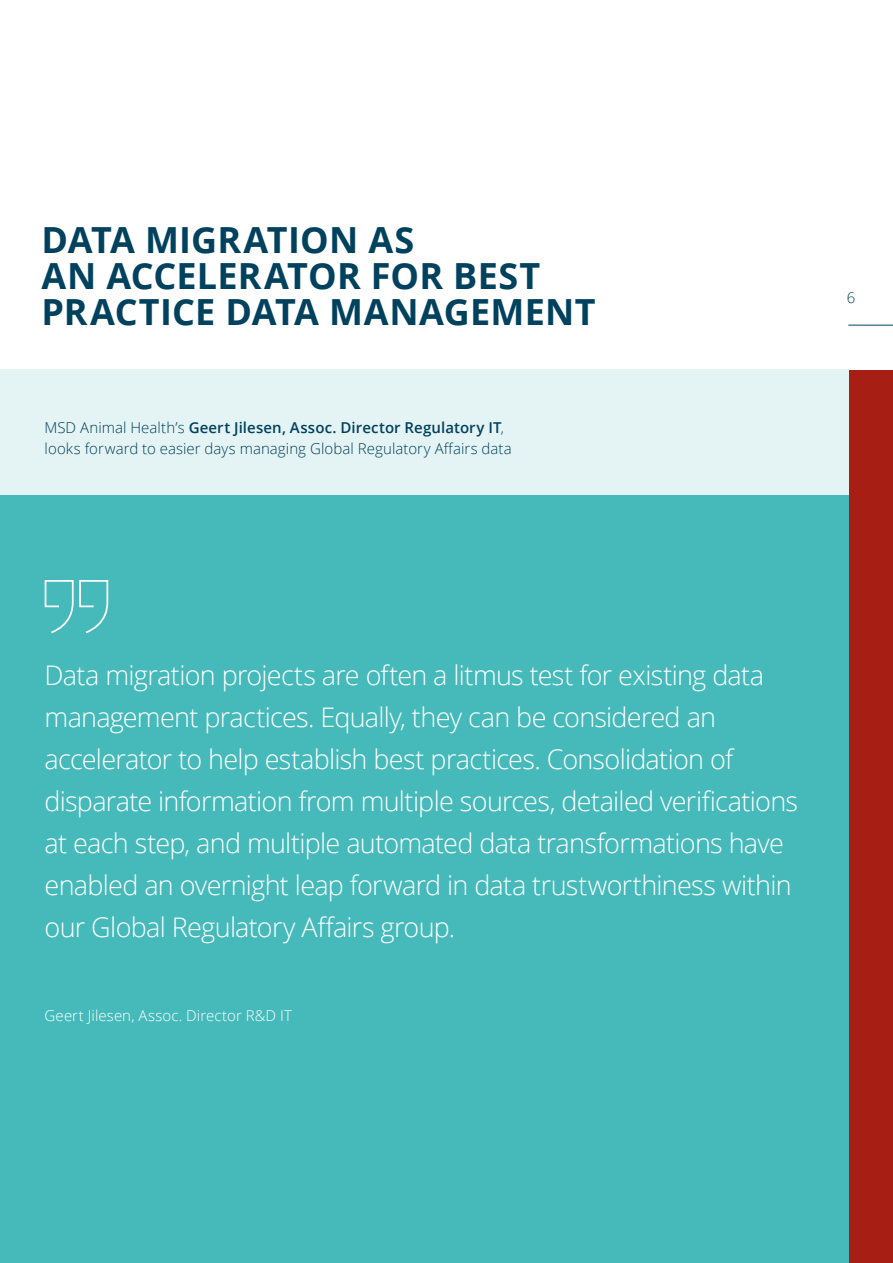
<style>
.page{position:relative;width:893px;height:1263px;background:#fff}
.page>*{position:absolute;margin:0;border:0;box-sizing:border-box;transform-origin:0 0}
.t1{font:700 36px/36px "Open Sans";letter-spacing:.005em;color:#00415e}
.t2{font:300 27px/42px "Open Sans";letter-spacing:-.025em;color:#fff}
.t3{font:300 15px/21px "Open Sans";letter-spacing:.005em;color:#00415e}
.t4{font:300 15px "Open Sans";letter-spacing:.01em;color:#fff}
.s1{font-weight:600}
</style>
<div class="page">
<div style="left:848px;top:370px;width:45px;height:893px;background:#a71e15"></div>
<hr style="left:848px;top:325px;width:45px;height:1px;background:#00415e">
<div style="left:0;top:370px;width:848px;height:126px;background:#e4f3f3"></div>
<div style="left:0;top:496px;width:848px;height:767px;background:#46baba"></div>
<svg style="left:45px;top:580px;width:63px;height:53px"></svg>
<h1 class="t1" style="left:41px;top:221px;width:556px">DATA MIGRATION AS<br>AN ACCELERATOR FOR BEST<br>PRACTICE DATA MANAGEMENT</h1>
<p class="t3" style="left:45px;top:417px;width:469px">MSD Animal Health’s <span class="s1">Geert Jilesen, Assoc. Director Regulatory IT</span>, looks forward to easier days managing Global Regulatory Affairs data</p>
<p class="t3" style="left:847px;top:286px;width:10px">6</p>
<p class="t2" style="left:45px;top:653px;width:755px">Data migration projects are often a litmus test for existing data management practices. Equally, they can be considered an accelerator to help establish best practices. Consolidation of disparate information from multiple sources, detailed verifications at each step, and multiple automated data transformations have enabled an overnight leap forward in data trustworthiness within our Global Regulatory Affairs group.</p>
<p class="t4" style="left:45px;top:1005px;width:249px">Geert Jilesen, Assoc. Director R&amp;D IT</p>
</div>
